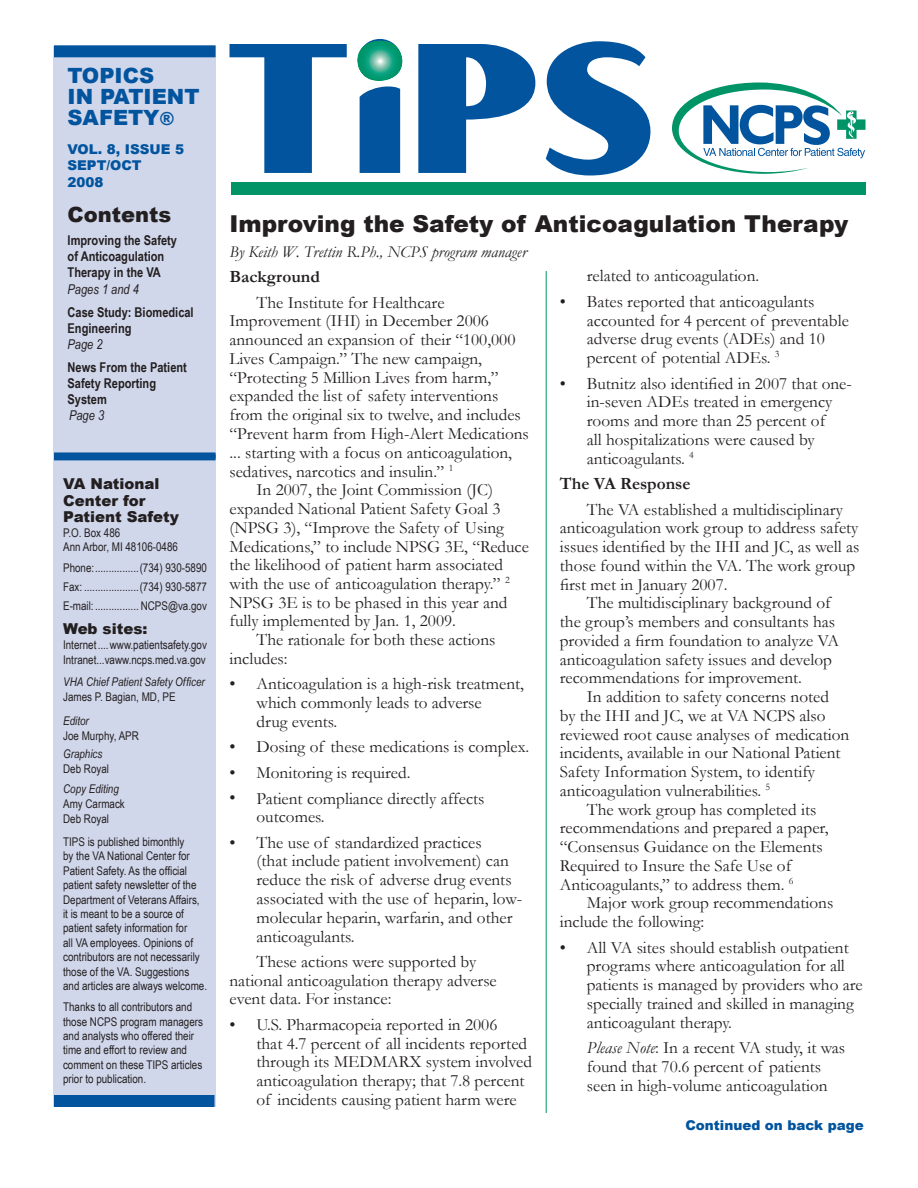
<style>
.page{position:relative;width:918px;height:1188px;background:#fff}
.page>*{position:absolute;margin:0;border:0;box-sizing:border-box;transform-origin:0 0}
.t1{font:900 23.25px "Arial";color:#231f20}
.t2{font:900 21px/21px "Arial";color:#01549d}
.t3{font:900 21px "Arial";color:#231f20}
.t4{font:17.25px/18.8px "Garamond";color:#231f20}
.t5{font:italic 16.5px "Garamond";color:#231f20}
.t6{font:900 15px/16.5px "Arial";color:#231f20}
.t7{font:700 13.5px/16.2px "Arial Narrow";color:#231f20}
.t8{font:900 13.5px/16.2px "Arial";color:#01549d}
.t9{font:12px/14.4px "Arial Narrow";color:#231f20}
.t10{font:italic 12px/15px "Arial Narrow";color:#231f20}
.s1{font-size:18px}
.s2{font-weight:400;font-style:italic}
.s3{font-style:normal}
.s4{font-style:italic}
.s5{font-weight:700}
</style>
<div class="page">
<div style="left:54px;top:46px;width:162px;height:1061px;background:#d1d7eb"></div>
<svg style="left:672px;top:82px;width:194px;height:92px"></svg>
<svg style="left:230px;top:39px;width:420px;height:137px"></svg>
<svg style="left:357px;top:40px;width:45px;height:41px"></svg>
<div style="left:54px;top:454px;width:162px;height:6px;background:#01549d"></div>
<hr style="left:546px;top:270px;width:1px;height:843px;background:#009467">
<div style="left:54px;top:1095px;width:160px;height:12px;background:#01549d"></div>
<div style="left:231px;top:183px;width:634px;height:12px;background:#009467"></div>
<div style="left:54px;top:45px;width:162px;height:12px;background:#01549d"></div>
<div style="left:54px;top:452px;width:162px;height:6px;background:#01549d"></div>
<h2 class="t2" style="left:68px;top:64px;width:134px">TOPICS<br>IN PATIENT<br>SAFETY<span class="s1">®</span></h2>
<h2 class="t8" style="left:68px;top:141px;width:118px">VOL. 8, ISSUE 5<br>SEPT/OCT<br>2008</h2>
<h2 class="t3" style="left:68px;top:199px;width:105px">Contents</h2>
<h2 class="t7" style="left:68px;top:231px;width:111px">Improving the Safety of Anticoagulation<br>Therapy in the VA<br><span class="s2">Pages 1 and 4</span></h2>
<h2 class="t7" style="left:68px;top:303px;width:128px">Case Study: Biomedical<br>Engineering<br><span class="s2">Page 2</span></h2>
<h2 class="t7" style="left:68px;top:358px;width:121px">News From the Patient<br>Safety Reporting<br>System<br><span class="s2">Page 3</span></h2>
<h2 class="t6" style="left:63px;top:475px;width:117px">VA National<br>Center for<br>Patient Safety</h2>
<h2 class="t9" style="left:63px;top:525px;width:116px">P.O. Box 486<br>Ann Arbor, MI 48106-0486</h2>
<h2 class="t9" style="left:63px;top:558px;width:145px;line-height:18.8px;text-align:justify">Phone: ................(734) 930-5890<br>Fax: ....................(734) 930-5877<br>E-mail: ................ NCPS@va.gov</h2>
<h2 class="t6" style="left:63px;top:620px;width:86px">Web sites:</h2>
<h2 class="t9" style="left:63px;top:637px;width:145px;line-height:15px">Internet ....www.patientsafety.gov<br>Intranet...vaww.ncps.med.va.gov</h2>
<h2 class="t10" style="left:63px;top:674px;width:143px">VHA Chief Patient Safety Officer<br><span class="s3">James P. Bagian, MD, PE</span></h2>
<h2 class="t9" style="left:63px;top:713px;width:77px;line-height:15px"><span class="s4">Editor<br></span>Joe Murphy, APR</h2>
<h2 class="t10" style="left:63px;top:746px;width:47px">Graphics<br><span class="s3">Deb Royal</span></h2>
<h2 class="t9" style="left:63px;top:780px;width:63px;line-height:15px"><span class="s4">Copy Editing<br></span>Amy Carmack<br>Deb Royal</h2>
<h2 class="t9" style="left:63px;top:834px;width:145px">TIPS is published bimonthly<br>by the VA National Center for<br>Patient Safety. As the official patient safety newsletter of the<br>Department of Veterans Affairs, it is meant to be a source of patient safety information for<br>all VA employees. Opinions of contributors are not necessarily those of the VA. Suggestions and articles are always welcome.</h2>
<h2 class="t9" style="left:63px;top:999px;width:142px">Thanks to all contributors and those NCPS program managers and analysts who offered their time and effort to review and comment on these TIPS articles prior to publication.</h2>
<h1 class="t1" style="left:230px;top:207px;width:620px">Improving the Safety of Anticoagulation Therapy</h1>
<h1 class="t5" style="left:230px;top:241px;width:299px">By Keith W. Trettin R.Ph., NCPS program manager</h1>
<p class="t4" style="left:256px;top:264px;width:190px;line-height:25.5px;text-indent:-27px"><span class="s5">Background<br></span>The Institute for Healthcare</p>
<p class="t4" style="left:230px;top:311px;width:261px">Improvement (IHI) in December 2006</p>
<p class="t4" style="left:230px;top:330px;width:287px">announced an expansion of their “100,000</p>
<p class="t4" style="left:230px;top:349px;width:254px">Lives Campaign.” The new campaign,</p>
<p class="t4" style="left:230px;top:368px;width:270px">“Protecting 5 Million Lives from harm,”</p>
<p class="t4" style="left:230px;top:386px;width:270px">expanded the list of safety interventions</p>
<p class="t4" style="left:230px;top:405px;width:293px">from the original six to twelve, and includes</p>
<p class="t4" style="left:230px;top:424px;width:301px">“Prevent harm from High-Alert Medications</p>
<p class="t4" style="left:230px;top:443px;width:284px">... starting with a focus on anticoagulation,</p>
<p class="t4" style="left:230px;top:461px;width:225px">sedatives, narcotics and insulin.” <sup>1</sup></p>
<p class="t4" style="left:256px;top:480px;width:238px">In 2007, the Joint Commission (JC)</p>
<p class="t4" style="left:229px;top:499px;width:273px">expanded National Patient Safety Goal 3</p>
<p class="t4" style="left:229px;top:518px;width:276px">(NPSG 3), “Improve the Safety of Using</p>
<p class="t4" style="left:229px;top:536px;width:301px">Medications,” to include NPSG 3E, “Reduce</p>
<p class="t4" style="left:229px;top:555px;width:275px">the likelihood of patient harm associated</p>
<p class="t4" style="left:229px;top:574px;width:282px">with the use of anticoagulation therapy.” <sup>2</sup></p>
<p class="t4" style="left:230px;top:593px;width:279px">NPSG 3E is to be phased in this year and</p>
<p class="t4" style="left:230px;top:611px;width:228px">fully implemented by Jan. 1, 2009.</p>
<p class="t4" style="left:256px;top:630px;width:241px">The rationale for both these actions</p>
<p class="t4" style="left:230px;top:649px;width:60px">includes:</p>
<p class="t4" style="left:256px;top:674px;width:269px;text-indent:-27px">• Anticoagulation is a high-risk treatment, which commonly leads to adverse<br>drug events.</p>
<p class="t4" style="left:230px;top:737px;width:301px">• Dosing of these medications is complex.</p>
<p class="t4" style="left:230px;top:763px;width:182px">• Monitoring is required.</p>
<p class="t4" style="left:256px;top:788px;width:230px;text-indent:-27px">• Patient compliance directly affects outcomes.</p>
<p class="t4" style="left:256px;top:833px;width:267px;text-indent:-27px">• The use of standardized practices<br>(that include patient involvement) can reduce the risk of adverse drug events associated with the use of heparin, low&shy;molecular heparin, warfarin, and other anticoagulants.</p>
<p class="t4" style="left:230px;top:952px;width:269px;text-indent:27px">These actions were supported by national anticoagulation therapy adverse event data. For instance:</p>
<p class="t4" style="left:256px;top:1015px;width:277px;text-indent:-27px">• U.S. Pharmacopeia reported in 2006<br>that 4.7 percent of all incidents reported through its MEDMARX system involved anticoagulation therapy; that 7.8 percent of incidents causing patient harm were</p>
<p class="t4" style="left:587px;top:266px;width:174px">related to anticoagulation.</p>
<p class="t4" style="left:587px;top:292px;width:264px;text-indent:-27px">• Bates reported that anticoagulants accounted for 4 percent of preventable adverse drug events (ADEs) and 10 percent of potential ADEs. <sup>3</sup></p>
<p class="t4" style="left:587px;top:373px;width:267px;text-indent:-27px">• Butnitz also identified in 2007 that one&shy;in-seven ADEs treated in emergency rooms and more than 25 percent of<br>all hospitalizations were caused by anticoagulants. <sup>4</sup></p>
<p class="t4" style="left:587px;top:470px;width:258px;line-height:25.5px;text-indent:-27px"><span class="s5">The VA Response<br></span>The VA established a multidisciplinary</p>
<p class="t4" style="left:560px;top:518px;width:300px">anticoagulation work group to address safety</p>
<p class="t4" style="left:560px;top:537px;width:301px">issues identified by the IHI and JC, as well as</p>
<p class="t4" style="left:560px;top:556px;width:297px">those found within the VA. The work group</p>
<p class="t4" style="left:560px;top:574px;width:169px">first met in January 2007.</p>
<p class="t4" style="left:587px;top:593px;width:245px">The multidisciplinary background of</p>
<p class="t4" style="left:560px;top:612px;width:277px">the group’s members and consultants has</p>
<p class="t4" style="left:560px;top:631px;width:281px">provided a firm foundation to analyze VA</p>
<p class="t4" style="left:560px;top:649px;width:274px">anticoagulation safety issues and develop</p>
<p class="t4" style="left:560px;top:668px;width:244px">recommendations for improvement.</p>
<p class="t4" style="left:587px;top:687px;width:244px">In addition to safety concerns noted</p>
<p class="t4" style="left:560px;top:706px;width:267px">by the IHI and JC, we at VA NCPS also</p>
<p class="t4" style="left:560px;top:724px;width:291px">reviewed root cause analyses of medication</p>
<p class="t4" style="left:560px;top:743px;width:282px">incidents, available in our National Patient</p>
<p class="t4" style="left:560px;top:762px;width:257px">Safety Information System, to identify</p>
<p class="t4" style="left:560px;top:781px;width:212px">anticoagulation vulnerabilities. <sup>5</sup></p>
<p class="t4" style="left:587px;top:799px;width:231px">The work group has completed its</p>
<p class="t4" style="left:560px;top:818px;width:270px">recommendations and prepared a paper,</p>
<p class="t4" style="left:560px;top:837px;width:265px">“Consensus Guidance on the Elements</p>
<p class="t4" style="left:560px;top:856px;width:233px">Required to Insure the Safe Use of</p>
<p class="t4" style="left:560px;top:874px;width:235px">Anticoagulants,” to address them. <sup>6</sup></p>
<p class="t4" style="left:587px;top:893px;width:248px">Major work group recommendations</p>
<p class="t4" style="left:560px;top:912px;width:146px">include the following:</p>
<p class="t4" style="left:587px;top:937px;width:277px;text-indent:-27px">• All VA sites should establish outpatient programs where anticoagulation for all patients is managed by providers who are specially trained and skilled in managing anticoagulant therapy.</p>
<p class="t4" style="left:587px;top:1038px;width:260px"><span class="s4">Please Note</span>: In a recent VA study, it was found that 70.6 percent of patients seen in high-volume anticoagulation</p>
<p class="t8" style="left:685px;top:1117px;width:180px">Continued on back page</p>
</div>
